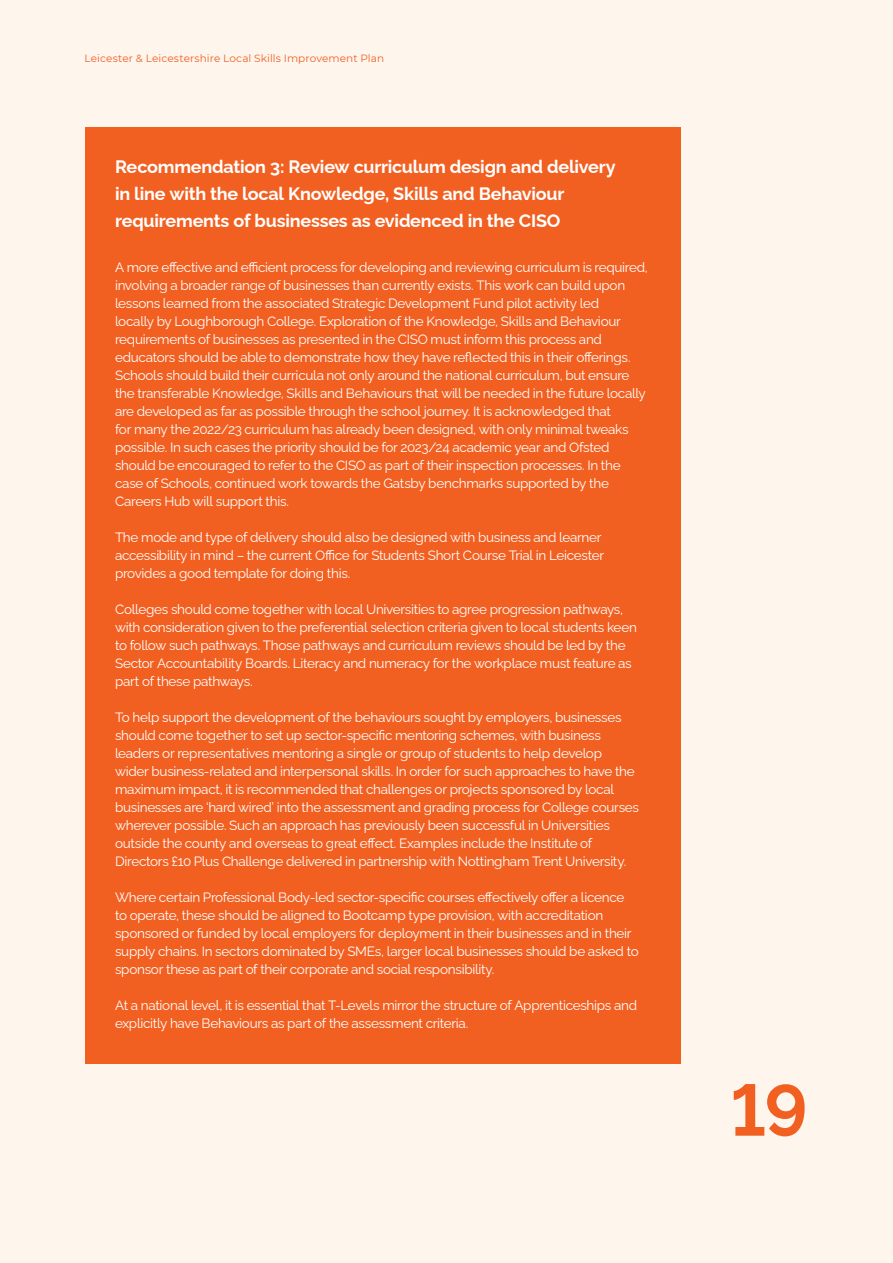
<style>
.page{position:relative;width:893px;height:1263px;background:#fef5ed}
.page>*{position:absolute;margin:0;border:0;box-sizing:border-box;transform-origin:0 0}
.t1{font:700 72px "Raleway";color:#f26021}
.t2{font:700 18px/27px "Raleway";letter-spacing:-.01em;color:#fff}
.t3{font:13.5px/18px "Raleway";letter-spacing:-.02em;color:#fff}
.t4{font:10.5px "Montserrat";letter-spacing:.01em;color:#f26021}
</style>
<div class="page">
<div style="left:85px;top:128px;width:595px;height:936px;background:#f26021"></div>
<p class="t4" style="left:85px;top:51px;width:301px">Leicester &amp; Leicestershire Local Skills Improvement Plan</p>
<h2 class="t2" style="left:115px;top:151px;width:502px">Recommendation 3: Review curriculum design and delivery in line with the local Knowledge, Skills and Behaviour requirements of businesses as evidenced in the CISO</h2>
<p class="t3" style="left:115px;top:256px;width:534px">A more effective and efficient process for developing and reviewing curriculum is required, involving a broader range of businesses than currently exists. This work can build upon lessons learned from the associated Strategic Development Fund pilot activity led<br>locally by Loughborough College. Exploration of the Knowledge, Skills and Behaviour requirements of businesses as presented in the CISO must inform this process and educators should be able to demonstrate how they have reflected this in their offerings.<br>Schools should build their curricula not only around the national curriculum, but ensure the transferable Knowledge, Skills and Behaviours that will be needed in the future locally are developed as far as possible through the school journey. It is acknowledged that<br>for many the 2022/23 curriculum has already been designed, with only minimal tweaks possible. In such cases the priority should be for 2023/24 academic year and Ofsted should be encouraged to refer to the CISO as part of their inspection processes. In the case of Schools, continued work towards the Gatsby benchmarks supported by the Careers Hub will support this.</p>
<p class="t3" style="left:115px;top:526px;width:491px">The mode and type of delivery should also be designed with business and learner accessibility in mind – the current Office for Students Short Course Trial in Leicester provides a good template for doing this.</p>
<p class="t3" style="left:115px;top:598px;width:523px">Colleges should come together with local Universities to agree progression pathways, with consideration given to the preferential selection criteria given to local students keen to follow such pathways. Those pathways and curriculum reviews should be led by the Sector Accountability Boards. Literacy and numeracy for the workplace must feature as part of these pathways.</p>
<p class="t3" style="left:115px;top:706px;width:525px">To help support the development of the behaviours sought by employers, businesses should come together to set up sector-specific mentoring schemes, with business leaders or representatives mentoring a single or group of students to help develop wider business-related and interpersonal skills. In order for such approaches to have the maximum impact, it is recommended that challenges or projects sponsored by local businesses are ‘hard wired’ into the assessment and grading process for College courses wherever possible. Such an approach has previously been successful in Universities outside the county and overseas to great effect. Examples include the Institute of Directors £10 Plus Challenge delivered in partnership with Nottingham Trent University.</p>
<p class="t3" style="left:115px;top:886px;width:525px">Where certain Professional Body-led sector-specific courses effectively offer a licence to operate, these should be aligned to Bootcamp type provision, with accreditation sponsored or funded by local employers for deployment in their businesses and in their supply chains. In sectors dominated by SMEs, larger local businesses should be asked to sponsor these as part of their corporate and social responsibility.</p>
<p class="t3" style="left:115px;top:994px;width:524px">At a national level, it is essential that T-Levels mirror the structure of Apprenticeships and explicitly have Behaviours as part of the assessment criteria.</p>
<h1 class="t1" style="left:731px;top:1053px;width:79px">19</h1>
</div>
